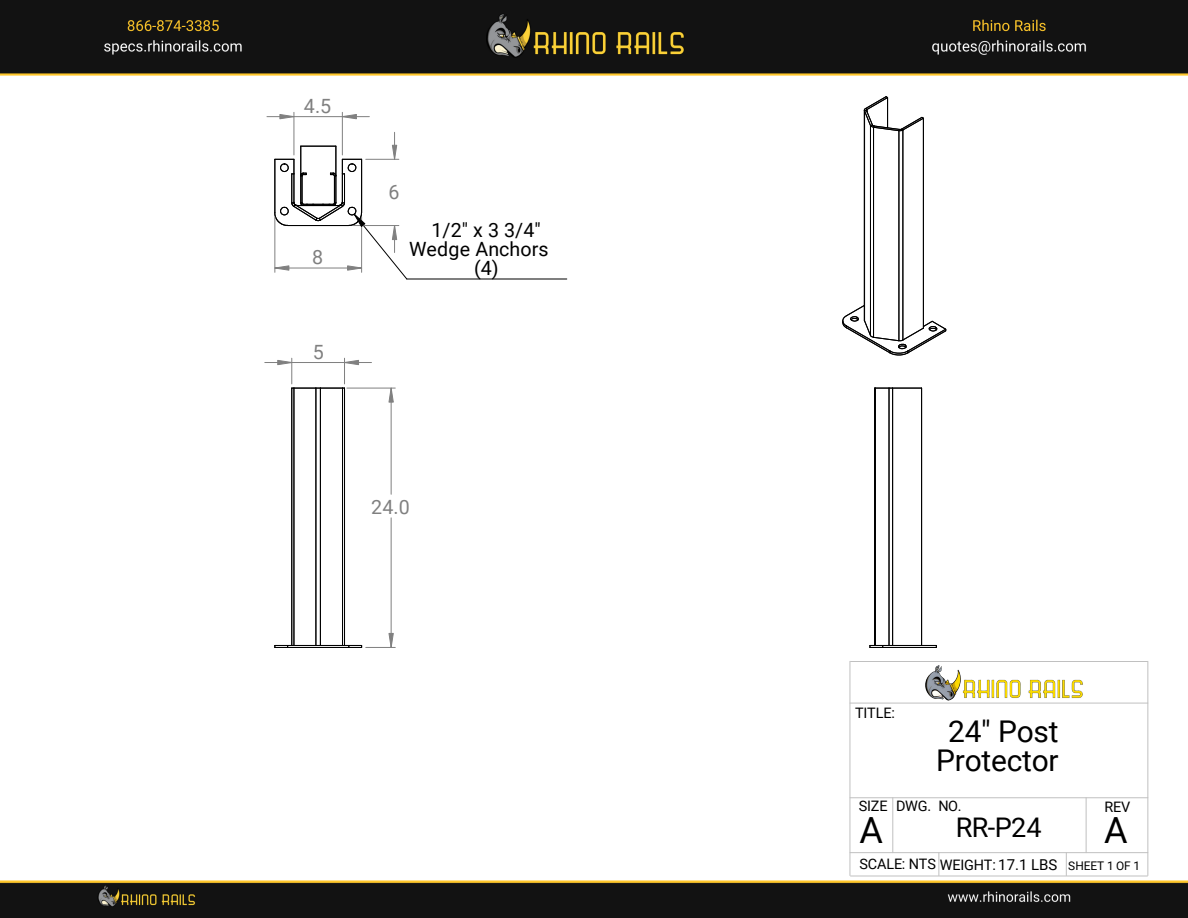
<style>
.page{position:relative;width:1188px;height:918px;background:#fff}
.page>*{position:absolute;margin:0;border:0;box-sizing:border-box;transform-origin:0 0}
.t1{font:36px "Roboto";color:#000}
.t2{font:30px "Roboto";letter-spacing:-.01em;color:#000}
.t3{font:27px "Roboto";color:#000}
.t4{font:19.65px "Roboto";letter-spacing:.005em;color:#000}
.t5{font:19.65px "Roboto";color:#808080}
.t6{font:14.4px "Roboto";letter-spacing:-.01em;color:#000}
.t7{font:11.85px "Roboto";letter-spacing:-.005em;color:#000}
.s1{font-size:15px}
</style>
<div class="page">
<img style="left:0;top:0;width:1188px;height:918px">
<svg style="left:1066px;top:853px;width:1px;height:23px"></svg>
<hr style="left:850px;top:876px;width:298px;height:1px;background:#c0c0c0">
<hr style="left:1147px;top:661px;width:1px;height:215px;background:#c0c0c0">
<hr style="left:1086px;top:798px;width:1px;height:55px;background:#c0c0c0">
<svg style="left:939px;top:853px;width:1px;height:23px"></svg>
<hr style="left:892px;top:798px;width:1px;height:55px;background:#c0c0c0">
<hr style="left:850px;top:703px;width:298px;height:1px;background:#c0c0c0">
<hr style="left:850px;top:797px;width:298px;height:1px;background:#c0c0c0">
<hr style="left:850px;top:852px;width:298px;height:1px;background:#c0c0c0">
<hr style="left:850px;top:661px;width:1px;height:215px;background:#c0c0c0">
<hr style="left:850px;top:661px;width:298px;height:1px;background:#c0c0c0">
<hr style="left:315px;top:388px;width:1px;height:257px;background:#000">
<hr style="left:320px;top:388px;width:1px;height:257px;background:#000">
<hr style="left:293px;top:388px;width:1px;height:257px;background:#000">
<hr style="left:342px;top:388px;width:1px;height:257px;background:#000">
<hr style="left:291px;top:388px;width:1px;height:257px;background:#000">
<hr style="left:344px;top:388px;width:1px;height:257px;background:#000">
<hr style="left:288px;top:647px;width:61px;height:1px;background:#000">
<hr style="left:288px;top:645px;width:61px;height:1px;background:#000">
<svg style="left:274px;top:645px;width:14px;height:3px"></svg>
<hr style="left:874px;top:388px;width:1px;height:257px;background:#000">
<hr style="left:889px;top:388px;width:1px;height:257px;background:#000">
<hr style="left:892px;top:388px;width:1px;height:257px;background:#000">
<hr style="left:921px;top:388px;width:1px;height:257px;background:#000">
<hr style="left:875px;top:388px;width:1px;height:257px;background:#000">
<svg style="left:876px;top:388px;width:45px;height:1px"></svg>
<hr style="left:883px;top:647px;width:53px;height:1px;background:#000">
<hr style="left:883px;top:645px;width:53px;height:1px;background:#000">
<svg style="left:869px;top:645px;width:14px;height:3px"></svg>
<hr style="left:873px;top:127px;width:1px;height:210px;background:#000">
<hr style="left:898px;top:131px;width:1px;height:210px;background:#000">
<hr style="left:902px;top:130px;width:1px;height:210px;background:#000">
<hr style="left:923px;top:118px;width:1px;height:210px;background:#000">
<hr style="left:870px;top:125px;width:1px;height:211px;background:#000">
<hr style="left:864px;top:111px;width:1px;height:210px;background:#000">
<svg style="left:863px;top:95px;width:62px;height:37px"></svg>
<hr style="left:887px;top:98px;width:1px;height:30px;background:#000">
<svg style="left:842px;top:304px;width:105px;height:52px"></svg>
<hr style="left:407px;top:279px;width:160px;height:1px;background:#000">
<hr style="left:294px;top:112px;width:1px;height:43px;background:#808080">
<hr style="left:342px;top:112px;width:1px;height:43px;background:#808080">
<hr style="left:294px;top:116px;width:48px;height:1px;background:#808080">
<svg style="left:267px;top:114px;width:28px;height:6px"></svg>
<svg style="left:342px;top:114px;width:27px;height:6px"></svg>
<svg style="left:274px;top:132px;width:134px;height:148px"></svg>
<hr style="left:391px;top:388px;width:1px;height:106px;background:#808080">
<hr style="left:347px;top:388px;width:48px;height:1px;background:#808080">
<hr style="left:391px;top:518px;width:1px;height:129px;background:#808080">
<svg style="left:348px;top:633px;width:47px;height:15px"></svg>
<svg style="left:388px;top:387px;width:6px;height:16px"></svg>
<svg style="left:265px;top:358px;width:107px;height:31px"></svg>
<img style="left:920px;top:651px;width:169px;height:68px">
<h3 class="t5" style="left:304px;top:92px;width:29px">4.5</h3>
<h3 class="t5" style="left:312px;top:243px;width:13px">8</h3>
<h3 class="t5" style="left:313px;top:338px;width:13px">5</h3>
<h3 class="t5" style="left:388px;top:179px;width:13px">6</h3>
<h3 class="t4" style="left:431px;top:216px;width:111px">1/2" x 3 3/4"</h3>
<h3 class="t4" style="left:409px;top:235px;width:141px">Wedge Anchors</h3>
<h3 class="t4" style="left:474px;top:254px;width:26px">(4)</h3>
<h3 class="t5" style="left:371px;top:493px;width:40px">24.0</h3>
<p class="t6" style="left:855px;top:702px;width:42px">TITLE:</p>
<h2 class="t2" style="left:948px;top:710px;width:112px">24" Post</h2>
<h2 class="t2" style="left:936px;top:740px;width:124px">Protector</h2>
<p class="t6" style="left:859px;top:796px;width:30px">SIZE</p>
<p class="t6" style="left:896px;top:796px;width:67px">DWG. NO.</p>
<p class="t6" style="left:1104px;top:797px;width:27px">REV</p>
<h1 class="t1" style="left:860px;top:805px;width:25px">A</h1>
<h3 class="t3" style="left:956px;top:808px;width:87px">RR-P24</h3>
<p class="t6" style="left:860px;top:854px;width:200px">SCALE: NTS WEIGHT: <span class="s1">17.1 LBS</span></p>
<h1 class="t1" style="left:1104px;top:805px;width:25px">A</h1>
<p class="t7" style="left:1068px;top:857px;width:73px">SHEET 1 OF 1</p>
</div>
